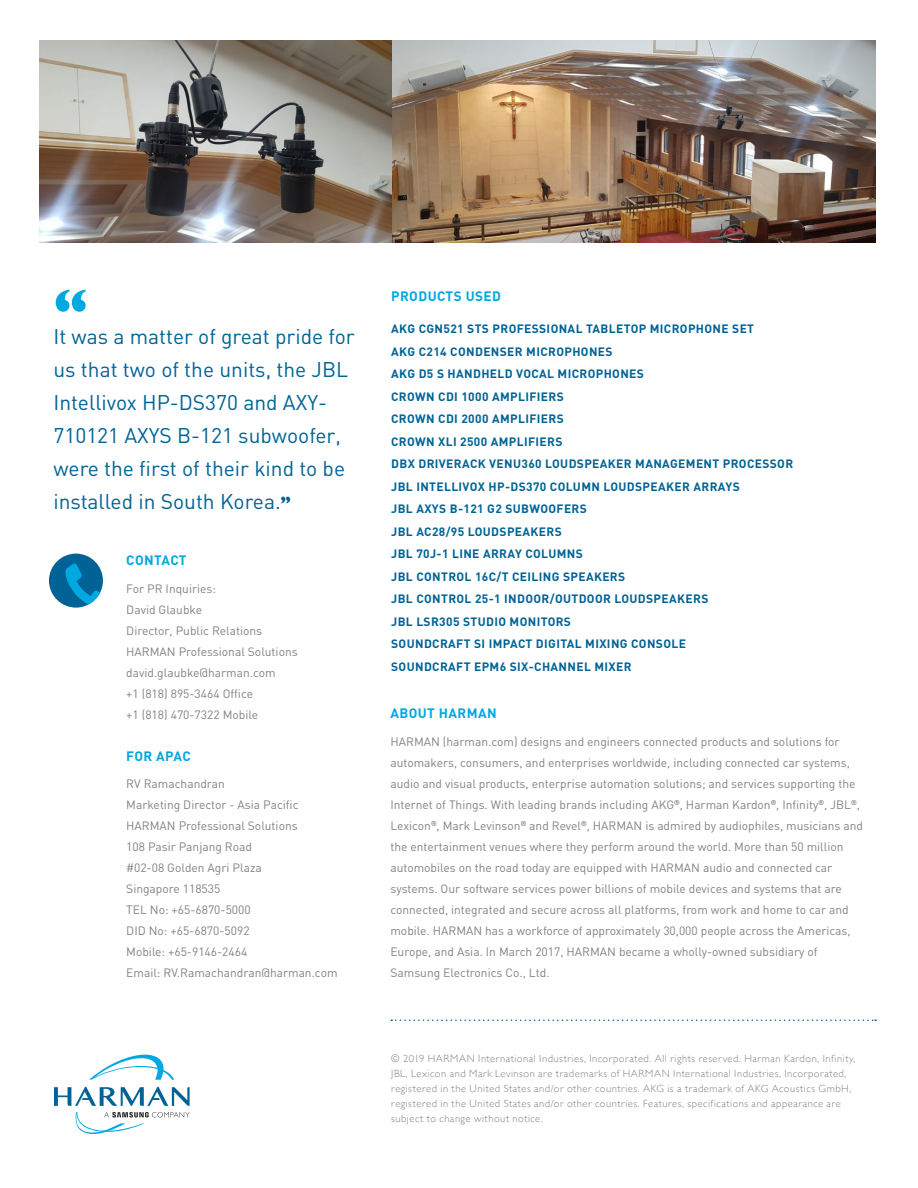
<style>
.page{position:relative;width:918px;height:1188px;background:#fff}
.page>*{position:absolute;margin:0;border:0;box-sizing:border-box;transform-origin:0 0}
.t1{font:700 60px "Gill Sans";color:#00a8e2}
.t2{font:21px/33px "DIN";color:#016395}
.t3{font:700 13.5px "DIN";letter-spacing:.03em;color:#00a8e2}
.t4{font:12px/21px "DIN";color:#808285}
.t5{font:700 12px "DIN";letter-spacing:.03em;color:#016395}
.t6{font:300 10.5px/15px "Gill Sans";letter-spacing:.05em;color:#808285}
.s1{font-family:"Gill Sans";font-weight:700;font-size:18px}
</style>
<div class="page">
<div style="left:49px;top:554px;width:54px;height:54px;background:#016395;border-radius:50%"></div>
<svg style="left:65px;top:563px;width:38px;height:45px"></svg>
<svg style="left:391px;top:1020px;width:485px;height:1px"></svg>
<svg style="left:89px;top:1054px;width:85px;height:26px"></svg>
<svg style="left:54px;top:1087px;width:136px;height:19px"></svg>
<svg style="left:75px;top:1112px;width:115px;height:22px"></svg>
<img style="left:40px;top:40px;width:836px;height:203px">
<p class="t1" style="left:53px;top:263px;width:35px">“</p>
<p class="t2" style="left:53px;top:320px;width:303px">It was a matter of great pride for us that two of the units, the JBL<br>Intellivox HP-DS370 and AXY-<br>710121 AXYS B-121 subwoofer, were the first of their kind to be installed in South Korea.<span class="s1">”</span></p>
<p class="t3" style="left:126px;top:551px;width:62px">CONTACT</p>
<p class="t4" style="left:126px;top:578px;width:91px">For PR Inquiries:</p>
<p class="t4" style="left:126px;top:599px;width:77px">David Glaubke</p>
<p class="t4" style="left:126px;top:620px;width:137px">Director, Public Relations</p>
<p class="t4" style="left:126px;top:641px;width:173px">HARMAN Professional Solutions</p>
<p class="t4" style="left:126px;top:662px;width:151px">david.glaubke@harman.com</p>
<p class="t4" style="left:126px;top:683px;width:128px">+1 (818) 895-3464 Office</p>
<p class="t4" style="left:126px;top:704px;width:133px">+1 (818) 470-7322 Mobile</p>
<p class="t3" style="left:126px;top:747px;width:66px">FOR APAC</p>
<p class="t4" style="left:126px;top:773px;width:100px">RV Ramachandran</p>
<p class="t4" style="left:126px;top:794px;width:174px">Marketing Director - Asia Pacific<br>HARMAN Professional Solutions</p>
<p class="t4" style="left:126px;top:836px;width:127px">108 Pasir Panjang Road</p>
<p class="t4" style="left:126px;top:857px;width:137px">#02-08 Golden Agri Plaza</p>
<p class="t4" style="left:126px;top:878px;width:96px">Singapore 118535</p>
<p class="t4" style="left:126px;top:899px;width:126px">TEL No: +65-6870-5000</p>
<p class="t4" style="left:126px;top:920px;width:125px">DID No: +65-6870-5092</p>
<p class="t4" style="left:126px;top:941px;width:123px">Mobile: +65-9146-2464</p>
<p class="t4" style="left:126px;top:962px;width:213px">Email: RV.Ramachandran@harman.com</p>
<p class="t3" style="left:391px;top:287px;width:111px">PRODUCTS USED</p>
<p class="t5" style="left:391px;top:321px;width:364px">AKG CGN521 STS PROFESSIONAL TABLETOP MICROPHONE SET</p>
<p class="t5" style="left:391px;top:343px;width:223px">AKG C214 CONDENSER MICROPHONES</p>
<p class="t5" style="left:391px;top:366px;width:254px">AKG D5 S HANDHELD VOCAL MICROPHONES</p>
<p class="t5" style="left:391px;top:388px;width:174px">CROWN CDI 1000 AMPLIFIERS</p>
<p class="t5" style="left:391px;top:411px;width:174px">CROWN CDI 2000 AMPLIFIERS</p>
<p class="t5" style="left:391px;top:433px;width:173px">CROWN XLI 2500 AMPLIFIERS</p>
<p class="t5" style="left:391px;top:456px;width:404px">DBX DRIVERACK VENU360 LOUDSPEAKER MANAGEMENT PROCESSOR</p>
<p class="t5" style="left:391px;top:478px;width:350px">JBL INTELLIVOX HP-DS370 COLUMN LOUDSPEAKER ARRAYS</p>
<p class="t5" style="left:391px;top:501px;width:197px">JBL AXYS B-121 G2 SUBWOOFERS</p>
<p class="t5" style="left:391px;top:523px;width:172px">JBL AC28/95 LOUDSPEAKERS</p>
<p class="t5" style="left:391px;top:546px;width:193px">JBL 70J-1 LINE ARRAY COLUMNS</p>
<p class="t5" style="left:391px;top:568px;width:236px">JBL CONTROL 16C/T CEILING SPEAKERS</p>
<p class="t5" style="left:391px;top:591px;width:319px">JBL CONTROL 25-1 INDOOR/OUTDOOR LOUDSPEAKERS</p>
<p class="t5" style="left:391px;top:613px;width:181px">JBL LSR305 STUDIO MONITORS</p>
<p class="t5" style="left:391px;top:636px;width:296px">SOUNDCRAFT SI IMPACT DIGITAL MIXING CONSOLE</p>
<p class="t5" style="left:391px;top:658px;width:242px">SOUNDCRAFT EPM6 SIX-CHANNEL MIXER</p>
<p class="t3" style="left:390px;top:705px;width:108px">ABOUT HARMAN</p>
<p class="t4" style="left:390px;top:731px;width:474px">HARMAN (harman.com) designs and engineers connected products and solutions for automakers, consumers, and enterprises worldwide, including connected car systems, audio and visual products, enterprise automation solutions; and services supporting the Internet of Things. With leading brands including AKG<sup>®</sup>, Harman Kardon<sup>®</sup>, Infinity<sup>®</sup>, JBL<sup>®</sup>, Lexicon<sup>®</sup>, Mark Levinson<sup>®</sup> and Revel<sup>®</sup>, HARMAN is admired by audiophiles, musicians and the entertainment venues where they perform around the world. More than 50 million automobiles on the road today are equipped with HARMAN audio and connected car systems. Our software services power billions of mobile devices and systems that are connected, integrated and secure across all platforms, from work and home to car and mobile. HARMAN has a workforce of approximately 30,000 people across the Americas, Europe, and Asia. In March 2017, HARMAN became a wholly-owned subsidiary of Samsung Electronics Co., Ltd.</p>
<p class="t6" style="left:391px;top:1050px;width:466px">© 2019 HARMAN International Industries, Incorporated. All rights reserved. Harman Kardon, Infinity, JBL, Lexicon and Mark Levinson are trademarks of HARMAN International Industries, Incorporated, registered in the United States and/or other countries. AKG is a trademark of AKG Acoustics GmbH, registered in the United States and/or other countries. Features, specifications and appearance are subject to change without notice.</p>
</div>
